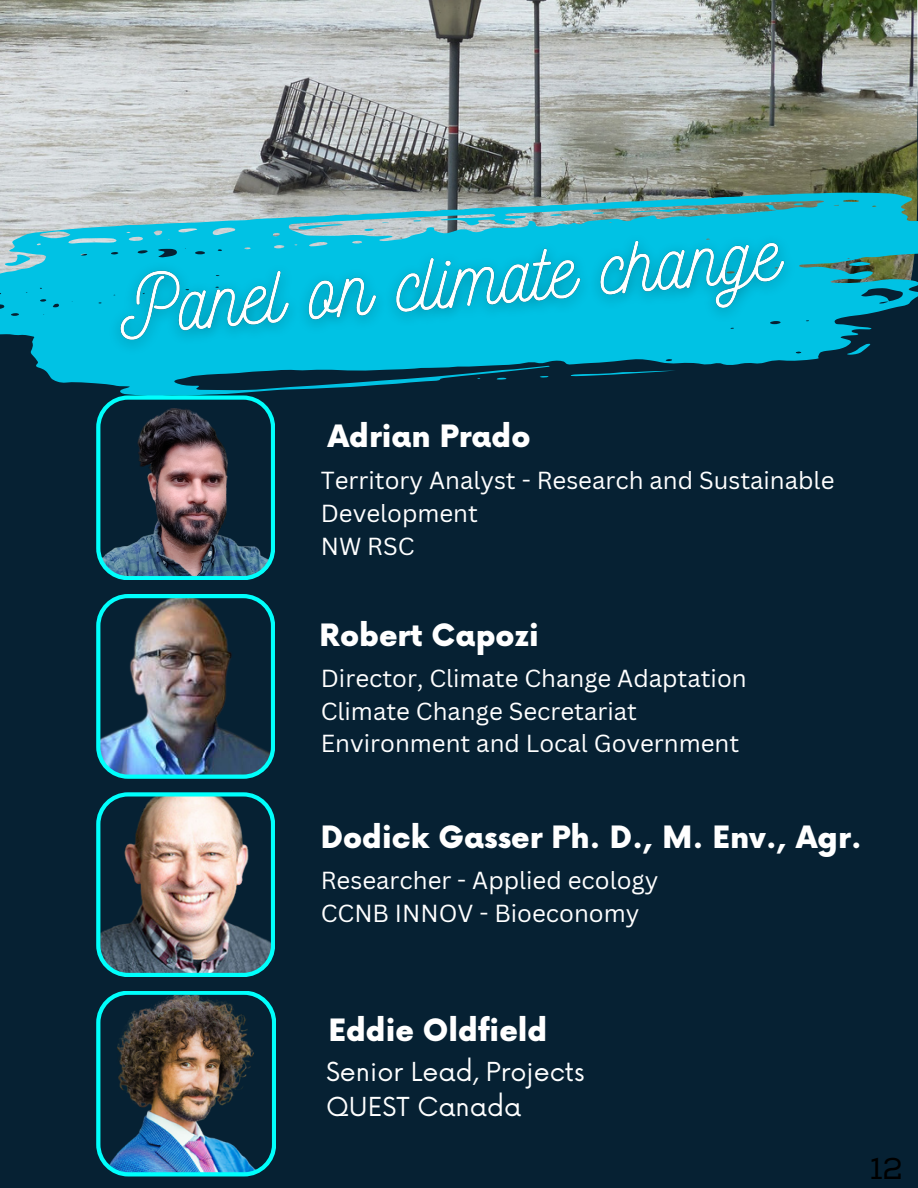
<style>
.page{position:relative;width:918px;height:1188px;background:#fff}
.page>*{position:absolute;margin:0;border:0;box-sizing:border-box;transform-origin:0 0}
.t1{font:900 30px "Now";color:#fff}
.t2{font:30px "Nexa Slab";color:#000}
.t3{font:25.5px "Now";color:#fff}
.t4{font:24px/32.7px "Canva Sans";color:#fff}
</style>
<div class="page">
<div style="left:0;top:407px;width:918px;height:781px;background:#062133"></div>
<img style="left:0;top:0;width:918px;height:184px">
<svg style="left:0;top:184px;width:918px;height:223px"></svg>
<svg style="left:4px;top:254px;width:26px;height:13px"></svg>
<svg style="left:847px;top:344px;width:24px;height:11px"></svg>
<svg style="left:849px;top:261px;width:22px;height:5px"></svg>
<img style="left:96px;top:395px;width:179px;height:185px">
<img style="left:96px;top:792px;width:179px;height:185px">
<img style="left:96px;top:594px;width:179px;height:185px">
<img style="left:96px;top:991px;width:180px;height:186px">
<img style="left:94px;top:198px;width:716px;height:187px">
<p class="t1" style="left:328px;top:420px;width:204px">Adrian Prado</p>
<p class="t4" style="left:321px;top:464px;width:515px">Territory Analyst - Research and Sustainable<br>Development</p>
<p class="t4" style="left:321px;top:529px;width:95px">NW RSC</p>
<p class="t1" style="left:320px;top:619px;width:221px">Robert Capozi</p>
<p class="t4" style="left:321px;top:662px;width:428px">Director, Climate Change Adaptation</p>
<p class="t4" style="left:321px;top:694px;width:318px">Climate Change Secretariat</p>
<p class="t4" style="left:321px;top:727px;width:420px">Environment and Local Government</p>
<p class="t1" style="left:321px;top:821px;width:543px">Dodick Gasser Ph. D., M. Env., Agr.</p>
<p class="t4" style="left:321px;top:864px;width:339px">Researcher - Applied ecology</p>
<p class="t4" style="left:321px;top:896px;width:320px">CCNB INNOV - Bioeconomy</p>
<p class="t1" style="left:329px;top:1014px;width:220px">Eddie Oldfield</p>
<p class="t3" style="left:326px;top:1058px;width:260px">Senior Lead, Projects</p>
<p class="t3" style="left:326px;top:1093px;width:197px">QUEST Canada</p>
<p class="t2" style="left:870px;top:1151px;width:34px">12</p>
</div>
